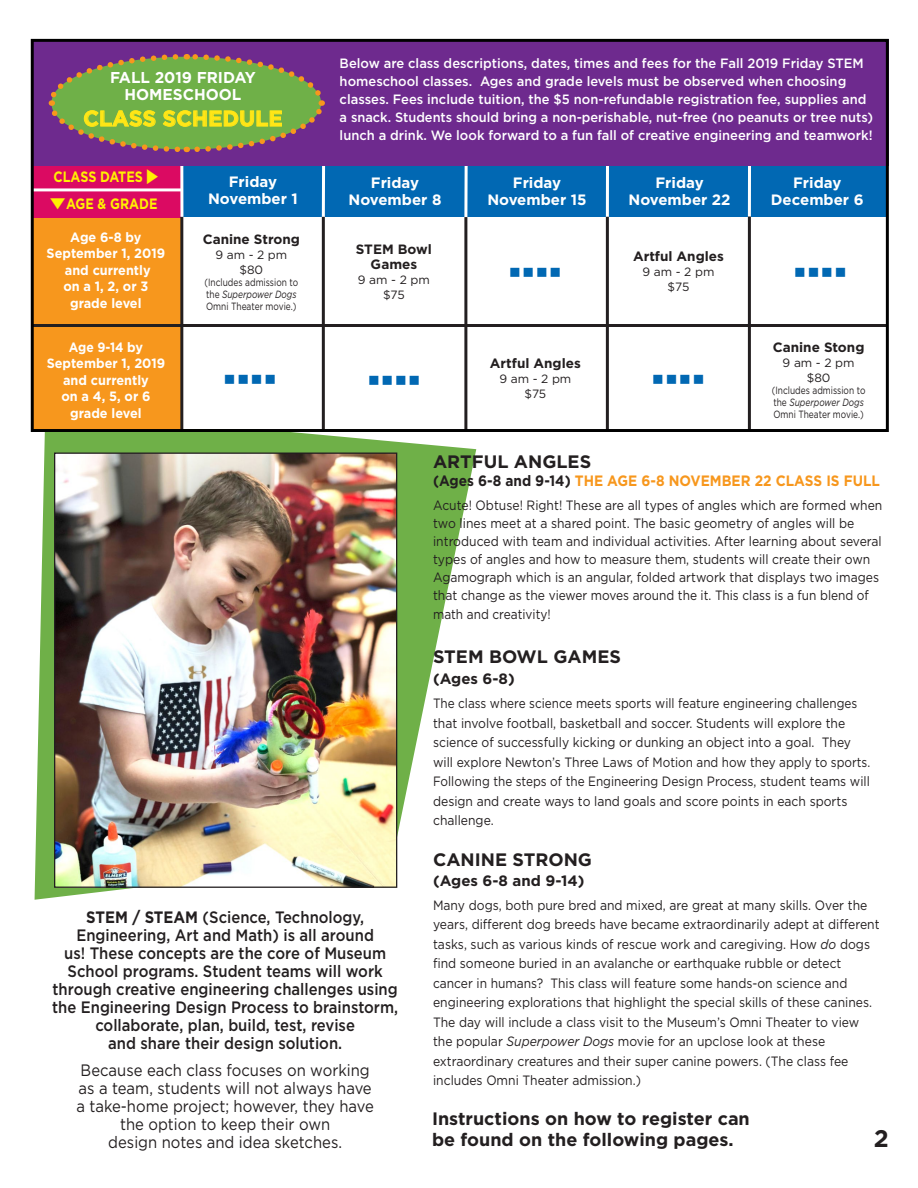
<style>
.page{position:relative;width:918px;height:1188px;background:#fff}
.page>*{position:absolute;margin:0;border:0;box-sizing:border-box;transform-origin:0 0}
.t1{font:700 24px "Gotham";color:#231f20}
.t2{font:700 21.75px "Gotham";color:#ffe616}
.t3{font:700 18px/21.6px "Gotham";color:#231f20}
.t4{font:500 16.5px/18px "Gotham";color:#231f20;text-align:center;scale:.9 1}
.t5{font:16.5px "Gotham";color:#231f20;scale:.9 1}
.t6{font:700 15.75px "Gotham";color:#fff}
.t7{font:700 15px "Gotham";color:#fff}
.t8{font:700 15px "Gotham";color:#f7971d;scale:.91 1}
.t9{font:700 15px "Gotham";color:#231f20}
.t10{font:700 15px "Gotham";color:#fff101;scale:.84 1}
.t11{font:13.5px/19.5px "Gotham";color:#231f20;scale:.9 1}
.t12{font:500 13.5px/18px "Gotham";color:#fff;scale:.96 1}
.t13{font:500 13.5px/18px "Gotham";color:#fff;scale:.95 1}
.t14{font:13.5px/19.5px "Gotham";color:#231f20;scale:.87 1}
.t15{font:700 13.5px "Gotham";color:#fff;scale:.94 1}
.t16{font:700 13.5px/15px "Gotham";color:#231f20;text-align:center}
.t17{font:13.5px "Gotham";color:#231f20;scale:.89 1}
.t18{font:13.5px "Gotham";color:#231f20;scale:.88 1}
.t19{font:700 13.5px "Gotham";color:#fff;scale:.9 1}
.t20{font:12px "Gotham";color:#231f20}
.t21{font:10.5px "Gotham";color:#231f20;scale:.8 1}
.t22{font:italic 10.5px "Gotham";color:#231f20;scale:.8 1}
.s1{font-style:normal}
.s2{font-weight:700}
.s3{color:#231f20}
.s4{font-style:italic}
</style>
<div class="page">
<svg style="left:35px;top:409px;width:441px;height:491px;fill:#6fb048"></svg>
<img style="left:56px;top:455px;width:339px;height:431px">
<div style="left:54px;top:453px;width:343px;height:435px;border:1px solid #231f20"></div>
<div style="left:182px;top:326px;width:282px;height:103px;background:#fff"></div>
<div style="left:181px;top:165px;width:706px;height:52px;background:#0168b3"></div>
<div style="left:32px;top:163px;width:150px;height:267px;background:#f7971d"></div>
<div style="left:32px;top:162px;width:149px;height:55px;background:#db0a62"></div>
<hr style="left:29px;top:188px;width:154px;height:3px;background:#fff">
<hr style="left:180px;top:217px;width:3px;height:214px;background:#231f20">
<hr style="left:180px;top:166px;width:3px;height:51px;background:#fff">
<hr style="left:31px;top:324px;width:856px;height:3px;background:#231f20">
<svg style="left:464px;top:165px;width:4px;height:54px"></svg>
<hr style="left:464px;top:217px;width:3px;height:214px;background:#231f20">
<hr style="left:606px;top:164px;width:3px;height:56px;background:#fff">
<hr style="left:606px;top:217px;width:3px;height:214px;background:#231f20">
<hr style="left:748px;top:163px;width:3px;height:56px;background:#fff">
<hr style="left:748px;top:217px;width:3px;height:214px;background:#231f20">
<hr style="left:322px;top:164px;width:3px;height:55px;background:#fff">
<hr style="left:322px;top:217px;width:3px;height:213px;background:#231f20">
<div style="left:32px;top:39px;width:856px;height:126px;background:#6e2a8e"></div>
<svg style="left:48px;top:54px;width:277px;height:99px"></svg>
<div style="left:31px;top:39px;width:858px;height:393px;border:3px solid #000"></div>
<p class="t6" style="left:110px;top:67px;width:147px">FALL 2019 FRIDAY</p>
<p class="t6" style="left:124px;top:84px;width:118px">HOMESCHOOL</p>
<p class="t2" style="left:83px;top:104px;width:201px">CLASS SCHEDULE</p>
<p class="t10" style="left:53px;top:167px;width:127px">CLASS DATES ◆</p>
<p class="t10" style="left:66px;top:194px;width:110px">AGE &amp; GRADE</p>
<p class="t15" style="left:70px;top:228px;width:77px">Age 6-8 by</p>
<p class="t15" style="left:47px;top:245px;width:128px">September 1, 2019</p>
<p class="t15" style="left:65px;top:261px;width:93px">and currently</p>
<p class="t15" style="left:63px;top:278px;width:92px">on a 1, 2, or 3</p>
<p class="t15" style="left:70px;top:294px;width:77px">grade level</p>
<p class="t19" style="left:69px;top:338px;width:84px">Age 9-14 by</p>
<p class="t15" style="left:47px;top:354px;width:128px">September 1, 2019</p>
<p class="t15" style="left:63px;top:371px;width:93px">and currently</p>
<p class="t15" style="left:61px;top:387px;width:96px">on a 4, 5, or 6</p>
<p class="t15" style="left:70px;top:404px;width:77px">grade level</p>
<p class="t7" style="left:229px;top:172px;width:50px">Friday</p>
<p class="t7" style="left:208px;top:189px;width:91px">November 1</p>
<p class="t16" style="left:203px;top:232px;width:99px">Canine Strong</p>
<p class="t20" style="left:215px;top:247px;width:73px">9 am - 2 pm</p>
<p class="t20" style="left:239px;top:262px;width:25px">$80</p>
<p class="t21" style="left:205px;top:276px;width:119px">(Includes admission to</p>
<p class="t22" style="left:206px;top:288px;width:115px"><span class="s1">the</span> Superpower Dogs</p>
<p class="t21" style="left:206px;top:300px;width:114px">Omni Theater movie.)</p>
<p class="t12" style="left:340px;top:54px;width:548px">Below are class descriptions, dates, times and fees for the Fall 2019 Friday STEM</p>
<p class="t12" style="left:340px;top:72px;width:550px">homeschool classes. Ages and grade levels must be observed when choosing classes. Fees include tuition, the $5 non-refundable registration fee, supplies and</p>
<p class="t13" style="left:340px;top:108px;width:563px">a snack. Students should bring a non-perishable, nut-free (no peanuts or tree nuts) lunch a drink. We look forward to a fun fall of creative engineering and teamwork!</p>
<p class="t7" style="left:371px;top:173px;width:50px">Friday</p>
<p class="t7" style="left:349px;top:189px;width:94px">November 8</p>
<p class="t16" style="left:356px;top:241px;width:78px">STEM Bowl<br>Games</p>
<p class="t20" style="left:358px;top:272px;width:73px">9 am - 2 pm</p>
<p class="t20" style="left:383px;top:287px;width:23px">$75</p>
<p class="t7" style="left:513px;top:173px;width:50px">Friday</p>
<p class="t7" style="left:487px;top:189px;width:101px">November 15</p>
<p class="t16" style="left:490px;top:356px;width:92px">Artful Angles</p>
<p class="t20" style="left:499px;top:371px;width:73px">9 am - 2 pm</p>
<p class="t20" style="left:525px;top:386px;width:23px">$75</p>
<p class="t7" style="left:655px;top:173px;width:50px">Friday</p>
<p class="t7" style="left:629px;top:189px;width:104px">November 22</p>
<p class="t16" style="left:633px;top:249px;width:92px">Artful Angles</p>
<p class="t20" style="left:643px;top:264px;width:73px">9 am - 2 pm</p>
<p class="t20" style="left:668px;top:279px;width:23px">$75</p>
<p class="t7" style="left:793px;top:173px;width:50px">Friday</p>
<p class="t7" style="left:771px;top:189px;width:94px">December 6</p>
<p class="t16" style="left:773px;top:340px;width:93px">Canine Stong</p>
<p class="t20" style="left:783px;top:355px;width:73px">9 am - 2 pm</p>
<p class="t20" style="left:807px;top:370px;width:25px">$80</p>
<p class="t21" style="left:772px;top:384px;width:119px">(Includes admission to</p>
<p class="t22" style="left:773px;top:396px;width:115px"><span class="s1">the</span> Superpower Dogs</p>
<p class="t21" style="left:773px;top:408px;width:114px">Omni Theater movie.)</p>
<p class="t4" style="left:86px;top:908px;width:310px"><span class="s2">STEM / STEAM</span> (Science, Technology,</p>
<p class="t4" style="left:52px;top:926px;width:386px">Engineering, Art and Math) is all around<br>us! These concepts are the core of Museum School programs. Student teams will work through creative engineering challenges using the Engineering Design Process to brainstorm,</p>
<p class="t4" style="left:95px;top:1016px;width:290px">collaborate, plan, build, test, revise</p>
<p class="t4" style="left:108px;top:1034px;width:262px">and share their design solution.</p>
<p class="t5" style="left:81px;top:1059px;width:323px">Because each class focuses on working</p>
<p class="t5" style="left:79px;top:1077px;width:327px">as a team, students will not always have</p>
<p class="t5" style="left:76px;top:1095px;width:332px">a take-home project; however, they have</p>
<p class="t5" style="left:120px;top:1113px;width:235px">the option to keep their own</p>
<p class="t5" style="left:108px;top:1131px;width:261px">design notes and idea sketches.</p>
<p class="t3" style="left:433px;top:451px;width:160px">ARTFUL ANGLES</p>
<p class="t8" style="left:433px;top:471px;width:493px"><span class="s3">(Ages 6-8 and 9-14)</span> THE AGE 6-8 NOVEMBER 22 CLASS IS FULL</p>
<p class="t11" style="left:433px;top:496px;width:501px;line-height:18px">Acute! Obtuse! Right! These are all types of angles which are formed when two lines meet at a shared point. The basic geometry of angles will be introduced with team and individual activities. After learning about several types of angles and how to measure them, students will create their own Agamograph which is an angular, folded artwork that displays two images that change as the viewer moves around the it. This class is a fun blend of</p>
<p class="t18" style="left:433px;top:606px;width:135px">math and creativity!</p>
<p class="t3" style="left:433px;top:645px;width:189px">STEM BOWL GAMES</p>
<p class="t9" style="left:433px;top:669px;width:83px">(Ages 6-8)</p>
<p class="t14" style="left:433px;top:693px;width:489px">The class where science meets sports will feature engineering challenges that involve football, basketball and soccer. Students will explore the</p>
<p class="t11" style="left:433px;top:732px;width:487px">science of successfully kicking or dunking an object into a goal. They will explore Newton’s Three Laws of Motion and how they apply to sports.<br>Following the steps of the Engineering Design Process, student teams will design and create ways to land goals and score points in each sports challenge.</p>
<p class="t3" style="left:433px;top:849px;width:161px">CANINE STRONG</p>
<p class="t9" style="left:433px;top:871px;width:153px">(Ages 6-8 and 9-14)</p>
<p class="t11" style="left:433px;top:895px;width:498px">Many dogs, both pure bred and mixed, are great at many skills. Over the years, different dog breeds have became extraordinarily adept at different tasks, such as various kinds of rescue work and caregiving. How <span class="s4">do</span> dogs find someone buried in an avalanche or earthquake rubble or detect</p>
<p class="t17" style="left:433px;top:974px;width:467px">cancer in humans? This class will feature some hands-on science and</p>
<p class="t11" style="left:433px;top:993px;width:489px">engineering explorations that highlight the special skills of these canines.<br>The day will include a class visit to the Museum’s Omni Theater to view</p>
<p class="t11" style="left:433px;top:1032px;width:437px">the popular <span class="s4">Superpower Dogs</span> movie for an upclose look at these</p>
<p class="t11" style="left:433px;top:1051px;width:463px">extraordinary creatures and their super canine powers. (The class fee includes Omni Theater admission.)</p>
<p class="t3" style="left:432px;top:1107px;width:319px">Instructions on how to register can be found on the following pages.</p>
<p class="t1" style="left:874px;top:1122px;width:16px">2</p>
</div>
